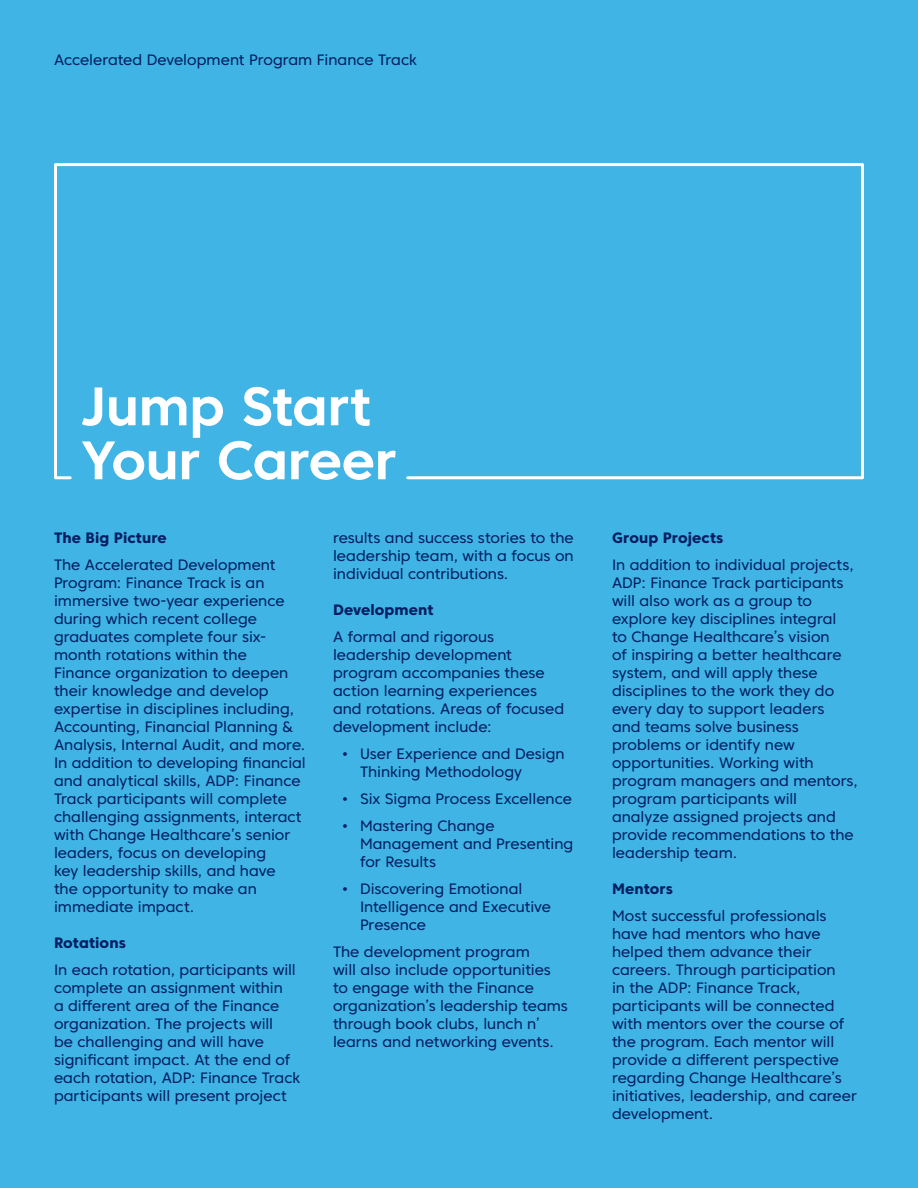
<style>
.page{position:relative;width:918px;height:1188px;background:#40b4e5}
.page>*{position:absolute;margin:0;border:0;box-sizing:border-box;transform-origin:0 0}
.t1{font:700 54px/54px "Core Sans C 65";letter-spacing:-.01em;color:#fff}
.t2{font:15px/18px "Core Sans C 45";color:#001e61}
.t3{font:800 15px "Core Sans C 75";letter-spacing:.005em;color:#001e61}
</style>
<div class="page">
<svg style="left:54px;top:163px;width:810px;height:317px"></svg>
<p class="t2" style="left:54px;top:50px;width:364px">Accelerated Development Program Finance Track</p>
<h1 class="t1" style="left:81px;top:379px;width:317px">Jump Start<br>Your Career</h1>
<p class="t3" style="left:54px;top:528px;width:114px">The Big Picture</p>
<p class="t2" style="left:54px;top:555px;width:253px">The Accelerated Development<br>Program: Finance Track is an immersive two-year experience during which recent college graduates complete four six&shy;month rotations within the<br>Finance organization to deepen their knowledge and develop expertise in disciplines including,<br>Accounting, Financial Planning &amp;<br>Analysis, Internal Audit, and more.<br>In addition to developing financial and analytical skills, ADP: Finance<br>Track participants will complete challenging assignments, interact with Change Healthcare’s senior leaders, focus on developing<br>key leadership skills, and have<br>the opportunity to make an immediate impact.</p>
<p class="t3" style="left:54px;top:933px;width:73px">Rotations</p>
<p class="t2" style="left:54px;top:960px;width:248px">In each rotation, participants will complete an assignment within<br>a different area of the Finance organization. The projects will<br>be challenging and will have significant impact. At the end of each rotation, ADP: Finance Track participants will present project</p>
<p class="t2" style="left:333px;top:528px;width:242px;text-align:justify">results and success stories to the leadership team, with a focus on individual contributions.</p>
<p class="t3" style="left:333px;top:600px;width:102px">Development</p>
<p class="t2" style="left:333px;top:627px;width:233px">A formal and rigorous leadership development program accompanies these action learning experiences and rotations. Areas of focused development include:</p>
<p class="t2" style="left:360px;top:744px;width:206px;text-indent:-18px">• User Experience and Design<br>Thinking Methodology</p>
<p class="t2" style="left:342px;top:789px;width:231px">• Six Sigma Process Excellence</p>
<p class="t2" style="left:360px;top:816px;width:215px;text-indent:-18px">• Mastering Change<br>Management and Presenting for Results</p>
<p class="t2" style="left:360px;top:879px;width:193px;text-indent:-18px">• Discovering Emotional<br>Intelligence and Executive<br>Presence</p>
<p class="t2" style="left:333px;top:942px;width:236px">The development program<br>will also include opportunities to engage with the Finance organization’s leadership teams through book clubs, lunch n’ learns and networking events.</p>
<p class="t3" style="left:612px;top:528px;width:113px">Group Projects</p>
<p class="t2" style="left:612px;top:555px;width:248px">In addition to individual projects,<br>ADP: Finance Track participants will also work as a group to explore key disciplines integral<br>to Change Healthcare’s vision<br>of inspiring a better healthcare system, and will apply these disciplines to the work they do every day to support leaders<br>and teams solve business problems or identify new opportunities. Working with program managers and mentors, program participants will<br>analyze assigned projects and provide recommendations to the leadership team.</p>
<p class="t3" style="left:612px;top:879px;width:62px">Mentors</p>
<p class="t2" style="left:612px;top:906px;width:247px">Most successful professionals have had mentors who have helped them advance their careers. Through participation<br>in the ADP: Finance Track, participants will be connected with mentors over the course of the program. Each mentor will provide a different perspective regarding Change Healthcare’s initiatives, leadership, and career development.</p>
</div>
